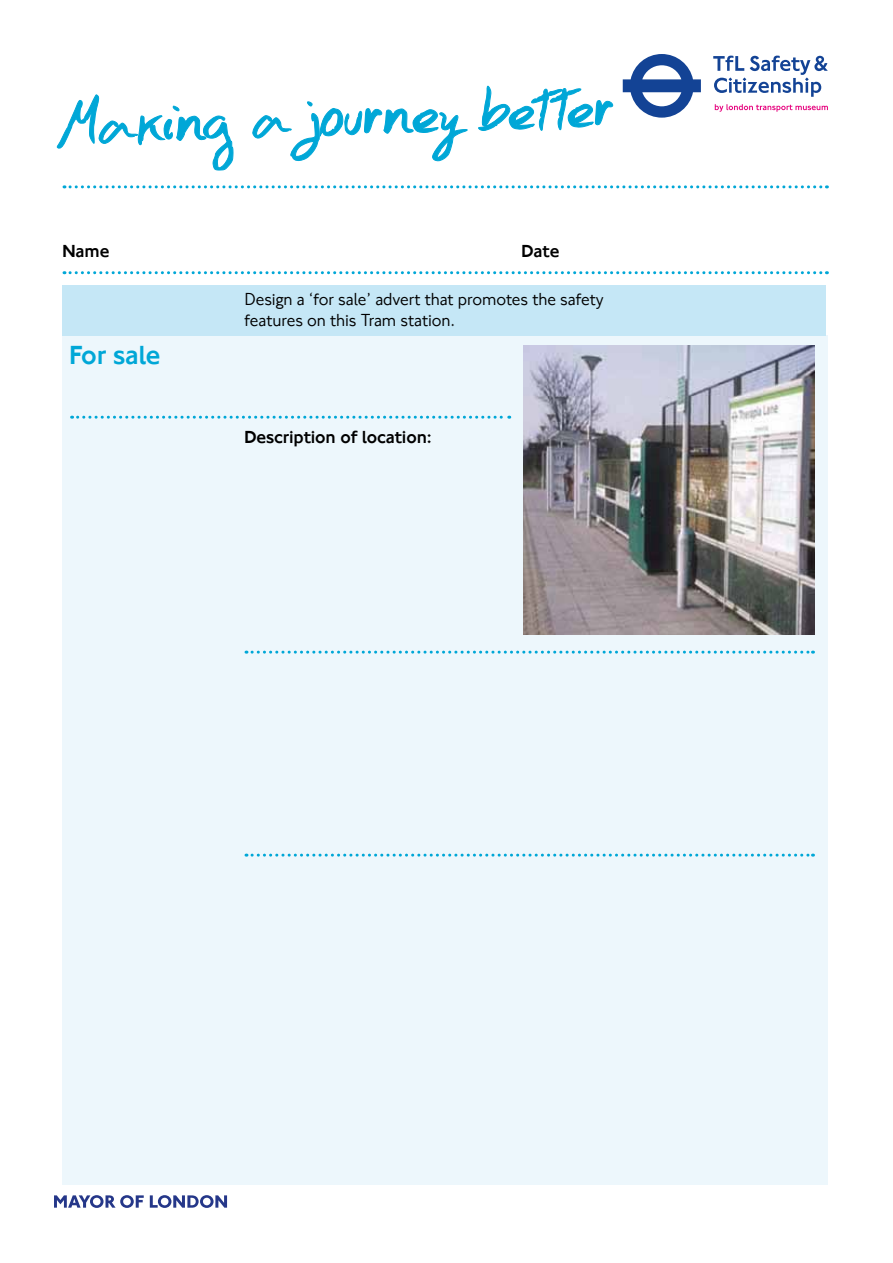
<style>
.page{position:relative;width:893px;height:1263px;background:#fff}
.page>*{position:absolute;margin:0;border:0;box-sizing:border-box;transform-origin:0 0}
.t1{font:75px "Hand Test";color:#00a7d7}
.t2{font:500 27px "NJ Font";letter-spacing:-.005em;color:#00a7d7}
.t3{font:18px/21px "NJ Font";letter-spacing:-.005em;color:#000}
.t4{font:500 18px "NJ Font";letter-spacing:-.005em;color:#000}
</style>
<div class="page">
<div style="left:63px;top:335px;width:765px;height:849px;background:#edf7fc"></div>
<div style="left:63px;top:285px;width:763px;height:50px;background:#c5e7f6"></div>
<svg style="left:64px;top:271px;width:763px;height:3px"></svg>
<svg style="left:64px;top:185px;width:763px;height:3px"></svg>
<svg style="left:57px;top:94px;width:177px;height:77px"></svg>
<svg style="left:252px;top:101px;width:216px;height:60px"></svg>
<svg style="left:478px;top:85px;width:135px;height:46px"></svg>
<svg style="left:623px;top:54px;width:78px;height:64px"></svg>
<svg style="left:713px;top:56px;width:115px;height:41px"></svg>
<svg style="left:715px;top:104px;width:113px;height:8px"></svg>
<svg style="left:54px;top:1195px;width:90px;height:13px"></svg>
<svg style="left:150px;top:1195px;width:77px;height:13px"></svg>
<svg style="left:246px;top:651px;width:567px;height:3px"></svg>
<svg style="left:246px;top:854px;width:567px;height:3px"></svg>
<svg style="left:72px;top:416px;width:438px;height:3px"></svg>
<img style="left:523px;top:346px;width:291px;height:289px">
<h1 class="t1" style="left:54px;top:74px;width:559px;rotate:-2deg">Making a journey better</h1>
<p class="t4" style="left:63px;top:240px;width:48px">Name</p>
<p class="t4" style="left:522px;top:240px;width:39px">Date</p>
<h2 class="t2" style="left:69px;top:339px;width:92px">For sale</h2>
<p class="t3" style="left:244px;top:289px;width:361px">Design a ‘for sale’ advert that promotes the safety features on this Tram station.</p>
<p class="t4" style="left:244px;top:426px;width:189px">Description of location:</p>
</div>
